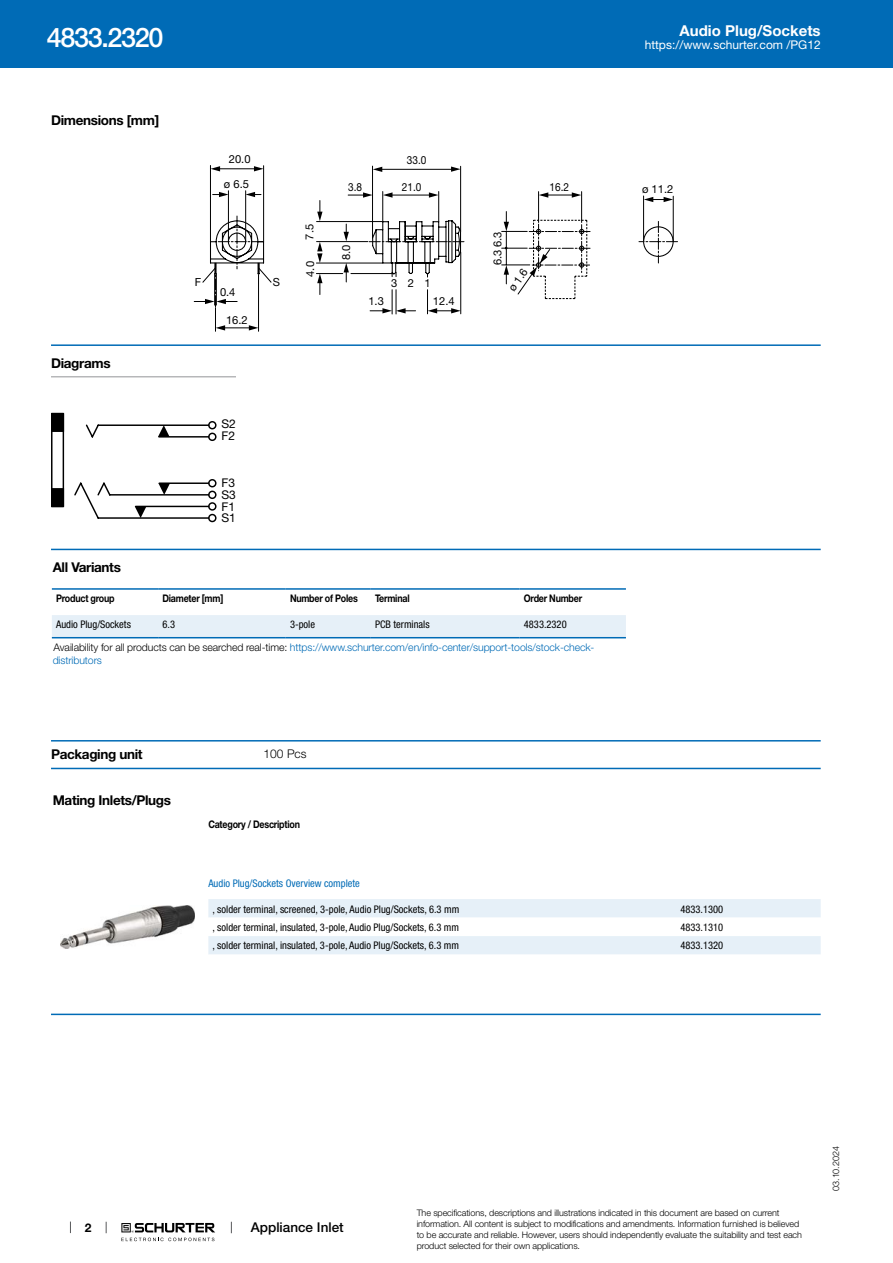
<style>
.page{position:relative;width:893px;height:1263px;background:#fff}
.page>*{position:absolute;margin:0;border:0;box-sizing:border-box;transform-origin:0 0}
.t1{font:500 27px "Helvetica Neue LT";letter-spacing:-.05em;color:#fff}
.t2{font:700 15px "Helvetica Neue LT";color:#fff}
.t3{font:700 13.5px "Helvetica Neue LT";letter-spacing:-.025em;color:#000}
.t4{font:500 13.5px "Helvetica Neue LT";color:#000}
.t5{font:12px "Helvetica Neue LT";color:#fff}
.t6{font:12px/11.7px "Helvetica Neue LT";color:#000}
.t7{font:300 12px "Helvetica Neue LT";color:#000}
.t8{font:700 12px "Helvetica Neue LT";color:#000}
.t9{font:11.1px "Helvetica Neue LT";color:#000}
.t10{font:11.1px "Helvetica Neue LT";color:#000;scale:.9 1}
.t11{font:condensed 10.5px "Helvetica Neue LT";color:#000}
.t12{font:300 10.5px/22.6px "Helvetica Neue LT";letter-spacing:-.01em;color:#006bb6}
.t13{font:700 10.5px "Helvetica Neue LT";letter-spacing:-.025em;color:#000;scale:.85 1}
.t14{font:condensed 10.5px "Helvetica Neue LT";color:#006bb6}
.t15{font:300 9px/10.8px "Helvetica Neue LT";letter-spacing:-.01em;color:#000}
.s1{font-weight:400;font-stretch:condensed;color:#000}
.s2{color:#000}
</style>
<div class="page">
<svg style="left:70px;top:1221px;width:1px;height:12px"></svg>
<svg style="left:121px;top:1223px;width:94px;height:18px"></svg>
<div style="left:0;top:0;width:893px;height:68px;background:#006bb6"></div>
<hr style="left:210px;top:165px;width:1px;height:77px;background:#000">
<hr style="left:263px;top:166px;width:1px;height:76px;background:#000">
<hr style="left:217px;top:169px;width:42px;height:1px;background:#000">
<hr style="left:377px;top:169px;width:77px;height:1px;background:#000">
<hr style="left:372px;top:166px;width:1px;height:72px;background:#000">
<hr style="left:460px;top:166px;width:1px;height:65px;background:#000">
<svg style="left:254px;top:166px;width:9px;height:5px"></svg>
<svg style="left:451px;top:166px;width:10px;height:6px"></svg>
<svg style="left:211px;top:166px;width:9px;height:5px"></svg>
<svg style="left:373px;top:167px;width:9px;height:5px"></svg>
<svg style="left:194px;top:191px;width:483px;height:140px"></svg>
<hr style="left:51px;top:344px;width:770px;height:2px;background:#006bb6">
<hr style="left:51px;top:376px;width:185px;height:1px;background:#939598">
<hr style="left:51px;top:431px;width:1px;height:58px;background:#000">
<hr style="left:63px;top:431px;width:1px;height:58px;background:#000">
<div style="left:52px;top:414px;width:11px;height:17px;background:#000"></div>
<div style="left:51px;top:413px;width:13px;height:19px;border:1px solid #000"></div>
<div style="left:52px;top:489px;width:11px;height:17px;background:#000"></div>
<div style="left:51px;top:488px;width:13px;height:19px;border:1px solid #000"></div>
<svg style="left:74px;top:421px;width:143px;height:102px"></svg>
<hr style="left:159px;top:482px;width:50px;height:2px;background:#000">
<hr style="left:136px;top:506px;width:73px;height:1px;background:#000">
<hr style="left:159px;top:436px;width:50px;height:2px;background:#000">
<hr style="left:51px;top:549px;width:770px;height:1px;background:#006bb6">
<svg style="left:52px;top:638px;width:574px;height:1px"></svg>
<div style="left:52px;top:615px;width:574px;height:22px;background:#e6f0f8"></div>
<hr style="left:52px;top:588px;width:106px;height:2px;background:#006bb6">
<hr style="left:158px;top:588px;width:128px;height:2px;background:#006bb6">
<hr style="left:286px;top:588px;width:85px;height:2px;background:#006bb6">
<hr style="left:371px;top:588px;width:149px;height:2px;background:#006bb6">
<hr style="left:520px;top:588px;width:106px;height:2px;background:#006bb6">
<hr style="left:52px;top:637px;width:106px;height:1px;background:#006bb6">
<hr style="left:158px;top:637px;width:128px;height:1px;background:#006bb6">
<hr style="left:286px;top:637px;width:85px;height:1px;background:#006bb6">
<hr style="left:371px;top:637px;width:149px;height:1px;background:#006bb6">
<hr style="left:520px;top:637px;width:106px;height:1px;background:#006bb6">
<hr style="left:51px;top:740px;width:770px;height:1px;background:#006bb6">
<hr style="left:51px;top:768px;width:770px;height:1px;background:#006bb6">
<img style="left:61px;top:905px;width:133px;height:43px">
<svg style="left:208px;top:899px;width:613px;height:55px"></svg>
<hr style="left:51px;top:1014px;width:770px;height:1px;background:#006bb6">
<h1 class="t1" style="left:47px;top:21px;width:118px">4833.2320</h1>
<h3 class="t3" style="left:51px;top:112px;width:110px">Dimensions [mm]</h3>
<h3 class="t3" style="left:51px;top:355px;width:61px">Diagrams</h3>
<p class="t9" style="left:229px;top:152px;width:23px">20.0</p>
<p class="t9" style="left:224px;top:178px;width:27px">ø 6.5</p>
<p class="t10" style="left:407px;top:153px;width:23px">33.0</p>
<p class="t10" style="left:348px;top:181px;width:17px">3.8</p>
<p class="t10" style="left:402px;top:181px;width:23px">21.0</p>
<p class="t10" style="left:550px;top:181px;width:23px">16.2</p>
<p class="t9" style="left:303px;top:240px;width:17px;rotate:-90deg">7.5</p>
<p class="t9" style="left:339px;top:260px;width:17px;rotate:-90deg">8.0</p>
<p class="t9" style="left:303px;top:277px;width:17px;rotate:-90deg">4.0</p>
<p class="t9" style="left:195px;top:276px;width:8px">F</p>
<p class="t9" style="left:273px;top:276px;width:9px">S</p>
<p class="t9" style="left:391px;top:276px;width:41px">321</p>
<p class="t9" style="left:220px;top:285px;width:17px">0.4</p>
<p class="t9" style="left:226px;top:313px;width:23px">16.2</p>
<p class="t9" style="left:368px;top:294px;width:17px">1.3</p>
<p class="t9" style="left:433px;top:294px;width:23px">12.4</p>
<h3 class="t6" style="left:222px;top:418px;width:16px">S2<br>F2</h3>
<h3 class="t6" style="left:222px;top:477px;width:16px;text-align:justify">F3<br>S3<br>F1<br>S1</h3>
<p class="t9" style="left:491px;top:265px;width:35px;rotate:-90deg">6.3 6.3</p>
<p class="t9" style="left:505px;top:286px;width:27px;rotate:-55deg">ø 1.6</p>
<h3 class="t3" style="left:53px;top:559px;width:70px">All Variants</h3>
<p class="t13" style="left:56px;top:592px;width:70px">Product group</p>
<p class="t13" style="left:162px;top:592px;width:73px">Diameter [mm]</p>
<p class="t13" style="left:290px;top:592px;width:81px">Number of Poles</p>
<p class="t13" style="left:375px;top:592px;width:42px">Terminal</p>
<p class="t13" style="left:524px;top:592px;width:70px">Order Number</p>
<p class="t11" style="left:56px;top:619px;width:76px">Audio Plug/Sockets</p>
<p class="t11" style="left:162px;top:619px;width:14px">6.3</p>
<p class="t11" style="left:290px;top:619px;width:27px">3-pole</p>
<p class="t11" style="left:375px;top:619px;width:56px">PCB terminals</p>
<p class="t12" style="left:54px;top:613px;width:542px;text-indent:470px"><span class="s1">4833.2320<br></span><span class="s2">Availability for all products can be searched real-time:</span> https://www.schurter.com/en/info-center/support-tools/stock-check-</p>
<p class="t12" style="left:53px;top:648px;width:51px">distributors</p>
<h3 class="t3" style="left:51px;top:746px;width:93px">Packaging unit</h3>
<h3 class="t7" style="left:264px;top:746px;width:44px">100 Pcs</h3>
<h3 class="t3" style="left:53px;top:791px;width:120px">Mating Inlets/Plugs</h3>
<p class="t13" style="left:208px;top:817px;width:109px">Category / Description</p>
<h2 class="t2" style="left:680px;top:21px;width:143px">Audio Plug/Sockets</h2>
<h3 class="t5" style="left:645px;top:38px;width:178px">https://www.schurter.com /PG12</h3>
<p class="t9" style="left:642px;top:183px;width:33px">ø 11.2</p>
<p class="t14" style="left:208px;top:877px;width:153px">Audio Plug/Sockets Overview complete</p>
<p class="t11" style="left:213px;top:903px;width:248px">, solder terminal, screened, 3-pole, Audio Plug/Sockets, 6.3 mm</p>
<p class="t11" style="left:680px;top:903px;width:44px">4833.1300</p>
<p class="t11" style="left:213px;top:921px;width:248px">, solder terminal, insulated, 3-pole, Audio Plug/Sockets, 6.3 mm</p>
<p class="t11" style="left:680px;top:921px;width:44px">4833.1310</p>
<p class="t11" style="left:213px;top:940px;width:248px">, solder terminal, insulated, 3-pole, Audio Plug/Sockets, 6.3 mm</p>
<p class="t11" style="left:680px;top:940px;width:44px">4833.1320</p>
<h3 class="t8" style="left:85px;top:1220px;width:8px">2</h3>
<h3 class="t4" style="left:251px;top:1219px;width:94px">Appliance Inlet</h3>
<p class="t15" style="left:417px;top:1207px;width:387px">The specifications, descriptions and illustrations indicated in this document are based on current information. All content is subject to modifications and amendments. Information furnished is believed to be accurate and reliable. However, users should independently evaluate the suitability and test each product selected for their own applications.</p>
<p class="t15" style="left:830px;top:1191px;width:46px;rotate:-90deg">03.10.2024</p>
</div>
